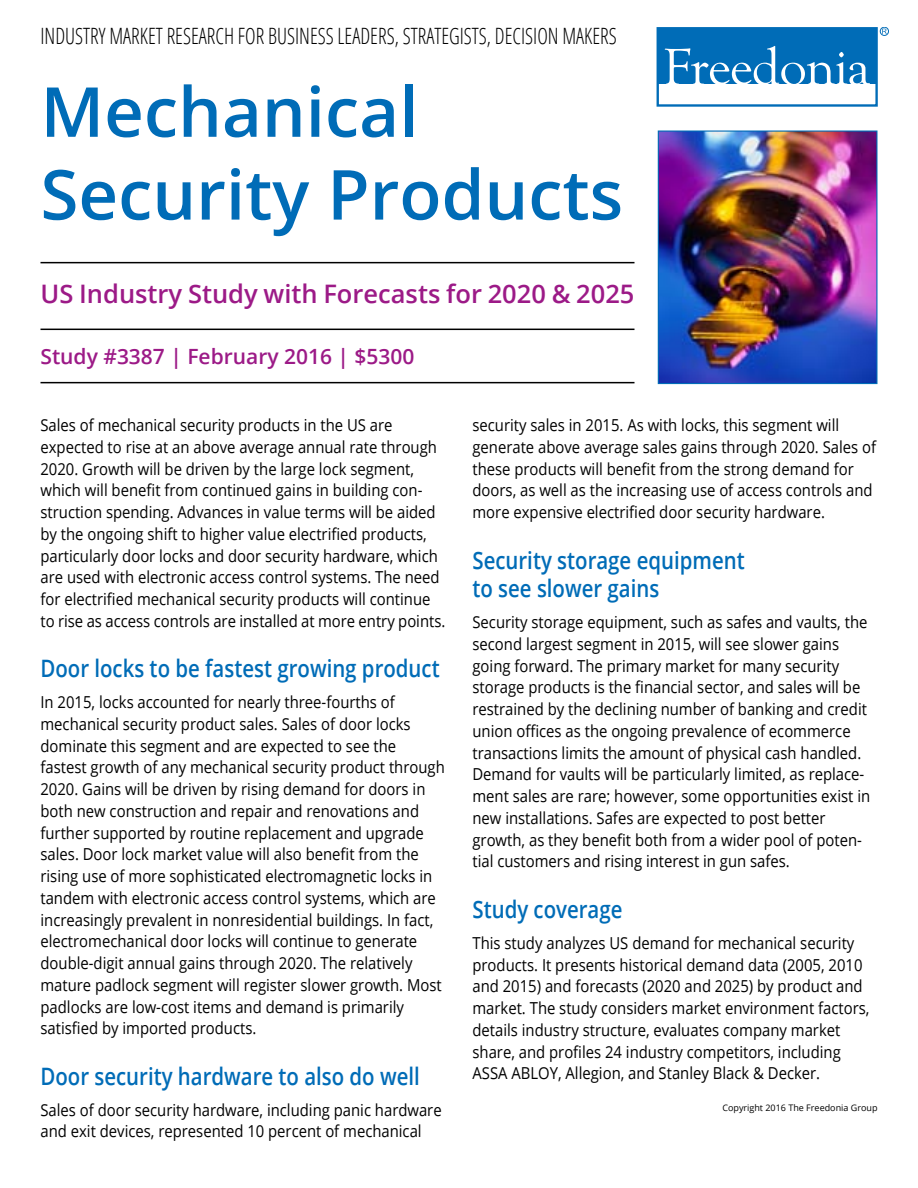
<style>
.page{position:relative;width:918px;height:1188px;background:#fff}
.page>*{position:absolute;margin:0;border:0;box-sizing:border-box;transform-origin:0 0}
.t1{font:600 69px/82.8px "Open Sans";color:#006cb7}
.t2{font:600 25.5px "Open Sans";color:#9c1a87}
.t3{font:600 24px/28.8px "Open Sans";color:#006cb7;scale:.85 1}
.t4{font:300 condensed 22.5px "Open Sans";color:#000;scale:.9 1}
.t5{font:600 21px "Open Sans";color:#9c1a87}
.t6{font:16.5px/21.8px "Open Sans";color:#000;scale:.9 1}
.t7{font:9px "Open Sans";color:#000}
</style>
<div class="page">
<img style="left:660px;top:132px;width:216px;height:250px">
<div style="left:658px;top:130px;width:220px;height:254px;border:1px solid #006cb7"></div>
<hr style="left:40px;top:262px;width:594px;height:1px;background:#000">
<hr style="left:40px;top:329px;width:594px;height:1px;background:#000">
<hr style="left:40px;top:382px;width:594px;height:1px;background:#000">
<div style="left:657px;top:27px;width:221px;height:80px;border:2px solid #006cb7"></div>
<div style="left:658px;top:28px;width:218px;height:56px;background:#006cb7"></div>
<svg style="left:665px;top:46px;width:205px;height:38px"></svg>
<div style="left:880px;top:27px;width:9px;height:9px;border:1px solid #006cb7;border-radius:50%"></div>
<svg style="left:882px;top:29px;width:5px;height:5px"></svg>
<h3 class="t4" style="left:40px;top:21px;width:642px">INDUSTRY MARKET RESEARCH FOR BUSINESS LEADERS, STRATEGISTS, DECISION MAKERS</h3>
<h1 class="t1" style="left:40px;top:69px;width:584px">Mechanical<br>Security Products</h1>
<h2 class="t2" style="left:40px;top:276px;width:595px">US Industry Study with Forecasts for 2020 &amp; 2025</h2>
<p class="t5" style="left:40px;top:342px;width:376px">Study #3387 | February 2016 | $5300</p>
<p class="t6" style="left:40px;top:414px;width:451px">Sales of mechanical security products in the US are expected to rise at an above average annual rate through 2020. Growth will be driven by the large lock segment, which will benefit from continued gains in building con&shy;struction spending. Advances in value terms will be aided by the ongoing shift to higher value electrified products, particularly door locks and door security hardware, which are used with electronic access control systems. The need for electrified mechanical security products will continue to rise as access controls are installed at more entry points.</p>
<h3 class="t3" style="left:40px;top:654px;width:471px">Door locks to be fastest growing product</h3>
<p class="t6" style="left:40px;top:691px;width:451px">In 2015, locks accounted for nearly three-fourths of mechanical security product sales. Sales of door locks dominate this segment and are expected to see the fastest growth of any mechanical security product through 2020. Gains will be driven by rising demand for doors in both new construction and repair and renovations and further supported by routine replacement and upgrade sales. Door lock market value will also benefit from the rising use of more sophisticated electromagnetic locks in tandem with electronic access control systems, which are increasingly prevalent in nonresidential buildings. In fact, electromechanical door locks will continue to generate double-digit annual gains through 2020. The relatively mature padlock segment will register slower growth. Most padlocks are low-cost items and demand is primarily satisfied by imported products.</p>
<h3 class="t3" style="left:40px;top:1061px;width:448px">Door security hardware to also do well</h3>
<p class="t6" style="left:40px;top:1098px;width:447px">Sales of door security hardware, including panic hardware and exit devices, represented 10 percent of mechanical</p>
<p class="t6" style="left:473px;top:414px;width:450px">security sales in 2015. As with locks, this segment will generate above average sales gains through 2020. Sales of these products will benefit from the strong demand for doors, as well as the increasing use of access controls and more expensive electrified door security hardware.</p>
<h3 class="t3" style="left:472px;top:545px;width:322px">Security storage equipment to see slower gains</h3>
<p class="t6" style="left:472px;top:611px;width:443px">Security storage equipment, such as safes and vaults, the second largest segment in 2015, will see slower gains going forward. The primary market for many security storage products is the financial sector, and sales will be restrained by the declining number of banking and credit union offices as the ongoing prevalence of ecommerce transactions limits the amount of physical cash handled.<br>Demand for vaults will be particularly limited, as replace&shy;ment sales are rare; however, some opportunities exist in new installations. Safes are expected to post better growth, as they benefit both from a wider pool of poten&shy;tial customers and rising interest in gun safes.</p>
<h3 class="t3" style="left:472px;top:894px;width:178px">Study coverage</h3>
<p class="t6" style="left:472px;top:931px;width:443px">This study analyzes US demand for mechanical security products. It presents historical demand data (2005, 2010 and 2015) and forecasts (2020 and 2025) by product and market. The study considers market environment factors, details industry structure, evaluates company market share, and profiles 24 industry competitors, including ASSA ABLOY, Allegion, and Stanley Black &amp; Decker.</p>
<p class="t7" style="left:722px;top:1101px;width:157px">Copyright 2016 The Freedonia Group</p>
</div>
